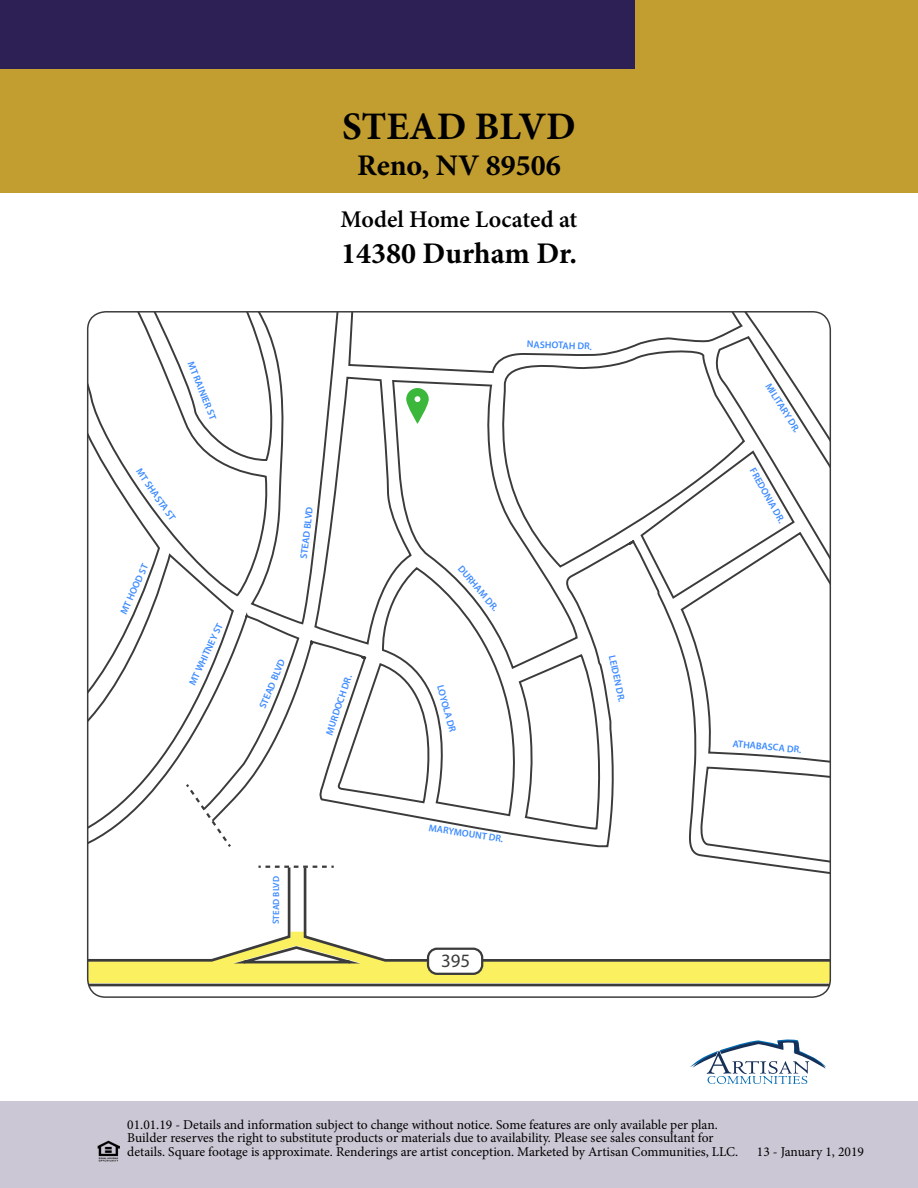
<style>
.page{position:relative;width:918px;height:1188px;background:#fff}
.page>*{position:absolute;margin:0;border:0;box-sizing:border-box;transform-origin:0 0}
.t1{font:700 39px "Minion Pro";color:#000}
.t2{font:700 30px "Minion Pro";color:#000}
.t3{font:600 24px "Minion Pro";color:#000}
.t4{font:18.9px "Myriad Pro";color:#000}
.t5{font:13.5px/13.5px "Minion Pro";letter-spacing:-.005em;color:#000}
.t6{font:600 9.75px "Myriad Pro";color:#0068ff}
.t7{font:600 9px "Myriad Pro";letter-spacing:-.005em;color:#0068ff}
</style>
<div class="page">
<div style="left:0;top:1101px;width:918px;height:87px;background:#cbc7d4"></div>
<svg style="left:690px;top:1039px;width:136px;height:45px"></svg>
<div style="left:0;top:0;width:918px;height:192px;background:#c29d30"></div>
<div style="left:0;top:0;width:634px;height:69px;background:#2d2054"></div>
<img style="left:98px;top:1141px;width:22px;height:21px">
<hr style="left:88px;top:984px;width:742px;height:2px;background:#000">
<svg style="left:88px;top:312px;width:742px;height:671px"></svg>
<div style="left:428px;top:949px;width:54px;height:25px;background:#fff;border-radius:9px"></div>
<div style="left:427px;top:948px;width:56px;height:27px;border:2px solid #000;border-radius:9px"></div>
<h1 class="t1" style="left:342px;top:99px;width:235px">STEAD BLVD</h1>
<h2 class="t2" style="left:357px;top:144px;width:205px">Reno, NV 89506</h2>
<h3 class="t3" style="left:341px;top:203px;width:238px">Model Home Located at</h3>
<h2 class="t2" style="left:341px;top:233px;width:237px">14380 Durham Dr.</h2>
<p class="t6" style="left:196px;top:360px;width:63px;rotate:68deg">MT RAINIER ST</p>
<p class="t6" style="left:143px;top:466px;width:63px;rotate:55deg">MT SHASTA ST</p>
<p class="t6" style="left:118px;top:611px;width:56px;rotate:-66deg">MT HOOD ST</p>
<p class="t6" style="left:186px;top:682px;width:69px;rotate:-65deg">MT WHITNEY ST</p>
<p class="t6" style="left:297px;top:558px;width:54px;rotate:-83deg">STEAD BLVD</p>
<p class="t6" style="left:256px;top:706px;width:54px;rotate:-67deg">STEAD BLVD</p>
<p class="t6" style="left:323px;top:732px;width:64px;rotate:-71deg">MURDOCH DR.</p>
<p class="t7" style="left:270px;top:924px;width:50px;rotate:-90deg">STEAD BLVD</p>
<p class="t6" style="left:527px;top:338px;width:67px;rotate:2deg">NASHOTAH DR.</p>
<p class="t6" style="left:464px;top:563px;width:58px;rotate:49deg">DURHAM DR.</p>
<p class="t6" style="left:446px;top:683px;width:50px;rotate:75deg">LOYOLA DR</p>
<p class="t6" style="left:430px;top:822px;width:77px;rotate:8deg">MARYMOUNT DR.</p>
<h3 class="t4" style="left:441px;top:949px;width:31px">395</h3>
<p class="t6" style="left:618px;top:654px;width:49px;rotate:78deg">LEIDEN DR.</p>
<p class="t6" style="left:773px;top:380px;width:58px;rotate:58deg">MILITARY DR.</p>
<p class="t6" style="left:758px;top:466px;width:63px;rotate:61deg">FREDONIA DR.</p>
<p class="t6" style="left:733px;top:737px;width:70px;rotate:5deg">ATHABASCA DR.</p>
<p class="t5" style="left:127px;top:1118px;width:613px">01.01.19 - Details and information subject to change without notice. Some features are only available per plan.<br>Builder reserves the right to substitute products or materials due to availability. Please see sales consultant for details. Square footage is approximate. Renderings are artist conception. Marketed by Artisan Communities, LLC.</p>
<p class="t5" style="left:757px;top:1145px;width:109px">13 - January 1, 2019</p>
</div>
